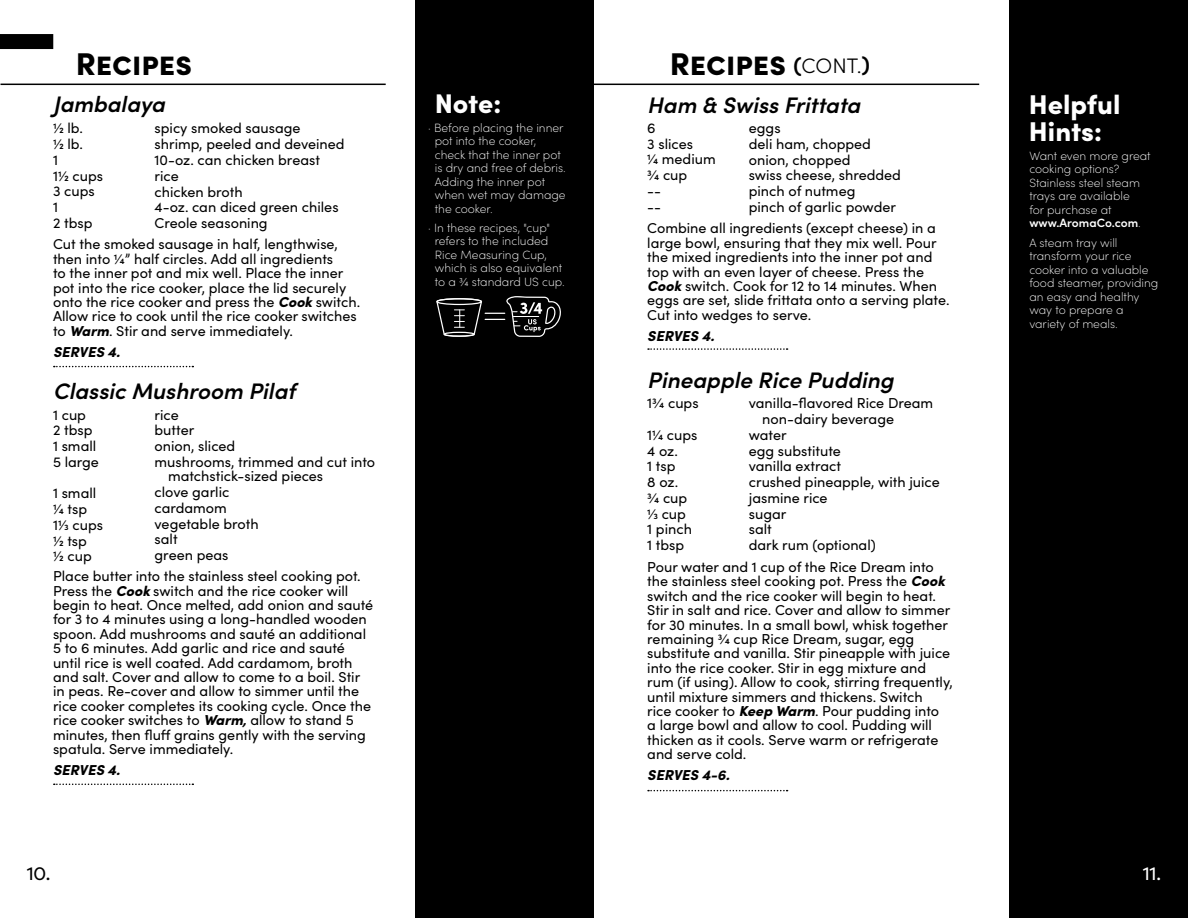
<style>
.page{position:relative;width:1188px;height:918px;background:#fff}
.page>*{position:absolute;margin:0;border:0;box-sizing:border-box;transform-origin:0 0}
.t1{font:900 31.5px "Sofia Pro";color:#000}
.t2{font:900 27.15px/27px "Sofia Pro";color:#fff}
.t3{font:900 27px "Sofia Pro";color:#fff}
.t4{font:italic 600 22.5px "Sofia Pro";color:#000}
.t5{font:18px "Filson Pro";color:#000}
.t6{font:18px "Filson Pro";color:#fff}
.t7{font:14.4px/15.8px "Sofia Pro";color:#000}
.t8{font:italic 900 14.4px "Sofia Pro";color:#000}
.t9{font:200 12px/13.5px "Sofia Pro";color:#fff}
.s1{font-weight:900;font-style:italic}
.s2{font-size:21px}
.s3{font-weight:300;font-size:21px}
.s4{font-weight:600}
</style>
<div class="page">
<div style="left:416px;top:0;width:178px;height:918px;background:#000"></div>
<div style="left:1010px;top:0;width:178px;height:918px;background:#000"></div>
<svg style="left:648px;top:348px;width:140px;height:2px"></svg>
<svg style="left:648px;top:790px;width:140px;height:1px"></svg>
<svg style="left:54px;top:784px;width:139px;height:1px"></svg>
<svg style="left:54px;top:366px;width:139px;height:1px"></svg>
<div style="left:0;top:34px;width:53px;height:15px;background:#000"></div>
<hr style="left:1px;top:84px;width:385px;height:1px;background:#000">
<svg style="left:436px;top:296px;width:125px;height:41px"></svg>
<hr style="left:594px;top:84px;width:385px;height:1px;background:#000">
<h1 class="t1" style="left:76px;top:39px;width:118px">Recipes</h1>
<h3 class="t4" style="left:53px;top:88px;width:114px">Jambalaya</h3>
<p class="t7" style="left:53px;top:120px;width:52px">½ lb.<br>½ lb.<br>1<br>1½ cups<br>3 cups<br>1<br>2 tbsp</p>
<p class="t7" style="left:155px;top:120px;width:192px">spicy smoked sausage shrimp, peeled and deveined<br>10-oz. can chicken breast rice<br>chicken broth<br>4-oz. can diced green chiles<br>Creole seasoning</p>
<p class="t7" style="left:53px;top:236px;width:309px;line-height:14.4px">Cut the smoked sausage in half, lengthwise, then into ¼” half circles. Add all ingredients<br>to the inner pot and mix well. Place the inner pot into the rice cooker, place the lid securely onto the rice cooker and press the <span class="s1">Cook</span> switch.<br>Allow rice to cook until the rice cooker switches to <span class="s1">Warm</span>. Stir and serve immediately.</p>
<p class="t8" style="left:53px;top:340px;width:69px">SERVES 4.</p>
<h3 class="t4" style="left:53px;top:375px;width:244px">Classic Mushroom Pilaf</h3>
<p class="t7" style="left:53px;top:406px;width:47px">1 cup<br>2 tbsp<br>1 small<br>5 large</p>
<p class="t7" style="left:53px;top:485px;width:52px">1 small<br>1/4 tsp<br>11/3 cups<br>1/2 tsp<br>1/2 cup</p>
<p class="t7" style="left:155px;top:406px;width:222px">rice<br>butter<br>onion, sliced<br>mushrooms, trimmed and cut into</p>
<p class="t7" style="left:155px;top:468px;width:170px;text-indent:13px">matchstick-sized pieces clove garlic<br>cardamom<br>vegetable broth<br>salt<br>green peas</p>
<p class="t7" style="left:53px;top:568px;width:322px;line-height:14.4px">Place butter into the stainless steel cooking pot.<br>Press the <span class="s1">Cook</span> switch and the rice cooker will begin to heat. Once melted, add onion and sauté for 3 to 4 minutes using a long-handled wooden spoon. Add mushrooms and sauté an additional 5 to 6 minutes. Add garlic and rice and sauté until rice is well coated. Add cardamom, broth and salt. Cover and allow to come to a boil. Stir in peas. Re-cover and allow to simmer until the rice cooker completes its cooking cycle. Once the rice cooker switches to <span class="s1">Warm,</span> allow to stand 5 minutes, then fluff grains gently with the serving spatula. Serve immediately.</p>
<p class="t8" style="left:53px;top:759px;width:69px">SERVES 4.</p>
<p class="t5" style="left:27px;top:862px;width:25px">10.</p>
<h3 class="t3" style="left:435px;top:82px;width:68px">Note:</h3>
<p class="t9" style="left:435px;top:120px;width:133px;text-indent:-7px">· Before placing the inner pot into the cooker, check that the inner pot is dry and free of debris.<br>Adding the inner pot when wet may damage the cooker.</p>
<p class="t9" style="left:435px;top:220px;width:131px;text-indent:-7px">· In these recipes, "cup" refers to the included<br>Rice Measuring Cup, which is also equivalent to a 3/4 standard US cup.</p>
<h1 class="t1" style="left:670px;top:39px;width:202px">Recipes <span class="s2">(</span><span class="s3">CONT.</span><span class="s2">)</span></h1>
<h3 class="t4" style="left:647px;top:88px;width:215px">Ham &amp; Swiss Frittata</h3>
<p class="t7" style="left:647px;top:119px;width:70px">6<br>3 slices<br>1/4 medium<br>3/4 cup<br>--<br>--</p>
<p class="t7" style="left:749px;top:119px;width:154px">eggs<br>deli ham, chopped onion, chopped<br>swiss cheese, shredded pinch of nutmeg<br>pinch of garlic powder</p>
<p class="t7" style="left:647px;top:220px;width:304px;line-height:14.4px">Combine all ingredients (except cheese) in a large bowl, ensuring that they mix well. Pour the mixed ingredients into the inner pot and top with an even layer of cheese. Press the <span class="s1">Cook</span> switch. Cook for 12 to 14 minutes. When eggs are set, slide frittata onto a serving plate.<br>Cut into wedges to serve.</p>
<p class="t8" style="left:647px;top:324px;width:69px">SERVES 4.</p>
<h3 class="t4" style="left:647px;top:363px;width:248px">Pineapple Rice Pudding</h3>
<p class="t7" style="left:647px;top:387px;width:53px;line-height:31.5px">13/4 cups<br>11/4 cups</p>
<p class="t7" style="left:647px;top:442px;width:46px">4 oz.<br>1 tsp<br>8 oz.<br>3/4 cup<br>1/3 cup<br>1 pinch<br>1 tbsp</p>
<p class="t7" style="left:749px;top:395px;width:186px">vanilla-flavored Rice Dream</p>
<p class="t7" style="left:762px;top:410px;width:133px">non-dairy beverage</p>
<p class="t7" style="left:749px;top:426px;width:39px">water</p>
<p class="t7" style="left:749px;top:442px;width:94px">egg substitute</p>
<p class="t7" style="left:749px;top:458px;width:94px">vanilla extract</p>
<p class="t7" style="left:749px;top:473px;width:193px">crushed pineapple, with juice</p>
<p class="t7" style="left:749px;top:489px;width:80px">jasmine rice</p>
<p class="t7" style="left:749px;top:505px;width:39px">sugar</p>
<p class="t7" style="left:749px;top:521px;width:25px">salt</p>
<p class="t7" style="left:749px;top:536px;width:129px">dark rum (optional)</p>
<p class="t7" style="left:647px;top:559px;width:307px;line-height:14.4px">Pour water and 1 cup of the Rice Dream into the stainless steel cooking pot. Press the <span class="s1">Cook </span>switch and the rice cooker will begin to heat.<br>Stir in salt and rice. Cover and allow to simmer for 30 minutes. In a small bowl, whisk together remaining 3/4 cup Rice Dream, sugar, egg substitute and vanilla. Stir pineapple with juice into the rice cooker. Stir in egg mixture and rum (if using). Allow to cook, stirring frequently, until mixture simmers and thickens. Switch<br>rice cooker to <span class="s1">Keep Warm</span>. Pour pudding into<br>a large bowl and allow to cool. Pudding will thicken as it cools. Serve warm or refrigerate and serve cold.</p>
<p class="t8" style="left:647px;top:764px;width:84px">SERVES 4-6.</p>
<h2 class="t2" style="left:1029px;top:88px;width:93px">Helpful<br>Hints:</h2>
<p class="t9" style="left:1029px;top:148px;width:123px">Want even more great cooking options?<br>Stainless steel steam trays are available<br>for purchase at <span class="s4">www.AromaCo.com</span>.</p>
<p class="t9" style="left:1029px;top:235px;width:131px">A steam tray will transform your rice cooker into a valuable food steamer, providing an easy and healthy way to prepare a variety of meals.</p>
<p class="t6" style="left:1143px;top:862px;width:20px">11.</p>
</div>
